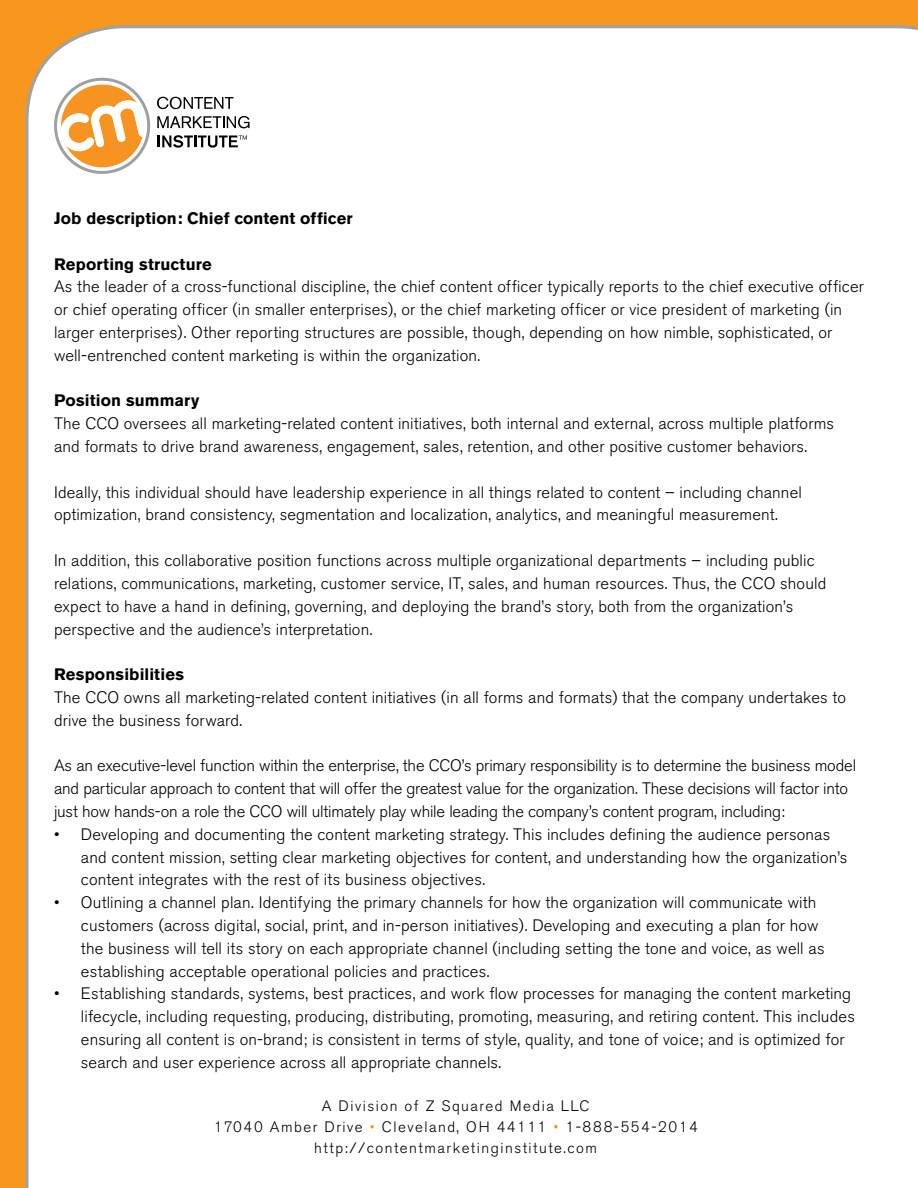
<style>
.page{position:relative;width:918px;height:1188px;background:#f8971d}
.page>*{position:absolute;margin:0;border:0;box-sizing:border-box;transform-origin:0 0}
.t1{font:300 16.5px/22.8px "Akzidenz Grotesk BE";letter-spacing:.01em;color:#000}
.t2{font:300 16.5px/22.8px "Akzidenz Grotesk BE";letter-spacing:-.01em;color:#000}
.t3{font:700 16.5px "Akzidenz Grotesk BE";letter-spacing:.01em;color:#000}
.t4{font:300 15px/21px "Akzidenz Grotesk BE";letter-spacing:.1em;color:#000;text-align:center}
.s1{color:#f8971d}
</style>
<div class="page">
<div style="left:26px;top:25px;width:892px;height:1163px;background:#fff"></div>
<svg style="left:47px;top:71px;width:203px;height:110px"></svg>
<p class="t3" style="left:54px;top:209px;width:300px">Job description: Chief content officer</p>
<p class="t3" style="left:54px;top:254px;width:159px">Reporting structure</p>
<p class="t1" style="left:54px;top:276px;width:811px">As the leader of a cross-functional discipline, the chief content officer typically reports to the chief executive officer or chief operating officer (in smaller enterprises), or the chief marketing officer or vice president of marketing (in larger enterprises). Other reporting structures are possible, though, depending on how nimble, sophisticated, or well-entrenched content marketing is within the organization.</p>
<p class="t3" style="left:54px;top:391px;width:147px">Position summary</p>
<p class="t1" style="left:54px;top:413px;width:782px">The CCO oversees all marketing-related content initiatives, both internal and external, across multiple platforms and formats to drive brand awareness, engagement, sales, retention, and other positive customer behaviors.</p>
<p class="t1" style="left:54px;top:481px;width:749px">Ideally, this individual should have leadership experience in all things related to content – including channel optimization, brand consistency, segmentation and localization, analytics, and meaningful measurement.</p>
<p class="t1" style="left:54px;top:549px;width:774px">In addition, this collaborative position functions across multiple organizational departments – including public relations, communications, marketing, customer service, IT, sales, and human resources. Thus, the CCO should expect to have a hand in defining, governing, and deploying the brand’s story, both from the organization’s perspective and the audience’s interpretation.</p>
<p class="t3" style="left:54px;top:665px;width:131px">Responsibilities</p>
<p class="t1" style="left:54px;top:686px;width:794px">The CCO owns all marketing-related content initiatives (in all forms and formats) that the company undertakes to drive the business forward.</p>
<p class="t2" style="left:54px;top:755px;width:804px">As an executive-level function within the enterprise, the CCO’s primary responsibility is to determine the business model and particular approach to content that will offer the greatest value for the organization. These decisions will factor into just how hands-on a role the CCO will ultimately play while leading the company’s content program, including:</p>
<p class="t1" style="left:81px;top:823px;width:768px;text-indent:-27px">• Developing and documenting the content marketing strategy. This includes defining the audience personas and content mission, setting clear marketing objectives for content, and understanding how the organization’s content integrates with the rest of its business objectives.</p>
<p class="t1" style="left:81px;top:891px;width:745px;text-indent:-27px">• Outlining a channel plan. Identifying the primary channels for how the organization will communicate with customers (across digital, social, print, and in-person initiatives). Developing and executing a plan for how the business will tell its story on each appropriate channel (including setting the tone and voice, as well as establishing acceptable operational policies and practices.</p>
<p class="t1" style="left:81px;top:983px;width:776px;text-indent:-27px">• Establishing standards, systems, best practices, and work flow processes for managing the content marketing lifecycle, including requesting, producing, distributing, promoting, measuring, and retiring content. This includes ensuring all content is on-brand; is consistent in terms of style, quality, and tone of voice; and is optimized for search and user experience across all appropriate channels.</p>
<p class="t4" style="left:214px;top:1095px;width:486px">A Division of Z Squared Media LLC<br>17040 Amber Drive <span class="s1">•</span> Cleveland, OH 44111 <span class="s1">•</span> 1-888-554-2014 http://contentmarketinginstitute.com</p>
</div>
